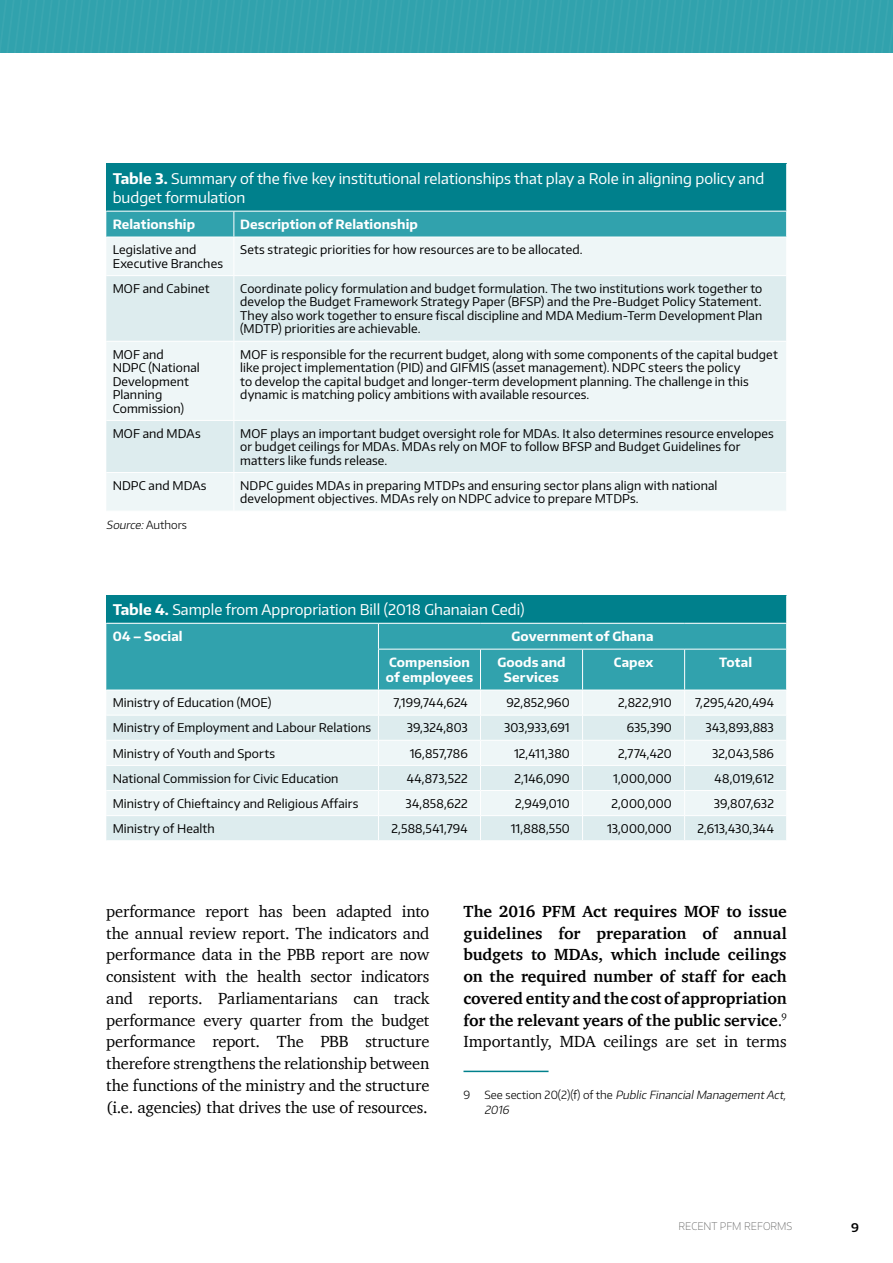
<style>
.page{position:relative;width:893px;height:1263px;background:#fff}
.page>*{position:absolute;margin:0;border:0;box-sizing:border-box;transform-origin:0 0}
.t1{font:16.5px/21.8px "Charter";letter-spacing:-.015em;color:#000;text-align:justify}
.t2{font:700 16.5px/21.8px "Charter";letter-spacing:-.005em;color:#000;text-align:justify}
.t3{font:14.7px/19.5px "Encode Sans";color:#fff}
.t4{font:700 12.75px/15px "Encode Sans";letter-spacing:.01em;color:#fff}
.t5{font:12px/13.5px "Encode Sans";letter-spacing:.01em;color:#000}
.t6{font:600 12px "Encode Sans";color:#000}
.t7{font:italic 300 11.25px/15px "Encode Sans";color:#000}
.t8{font:300 11.25px "Encode Sans";color:#000}
.t9{font:100 10.5px "Encode Sans";color:#565655}
.s1{font-weight:700}
.s2{font-style:normal}
.s3{font-weight:400}
</style>
<div class="page">
<svg style="left:0;top:0;width:893px;height:53px;background:#33a2ad"></svg>
<hr style="left:463px;top:1071px;width:86px;height:1px;background:#00808c">
<div style="left:106px;top:164px;width:681px;height:47px;background:#00808c"></div>
<div style="left:106px;top:238px;width:680px;height:273px;background:#eef6f7"></div>
<svg style="left:106px;top:276px;width:680px;height:196px;background:#e3f0f1"></svg>
<hr style="left:233px;top:237px;width:1px;height:38px;background:#fff">
<hr style="left:106px;top:275px;width:128px;height:1px;background:#fff">
<hr style="left:234px;top:275px;width:553px;height:1px;background:#fff">
<hr style="left:233px;top:276px;width:1px;height:65px;background:#fff">
<hr style="left:106px;top:341px;width:128px;height:1px;background:#fff">
<hr style="left:234px;top:341px;width:553px;height:1px;background:#fff">
<hr style="left:233px;top:342px;width:1px;height:78px;background:#fff">
<hr style="left:233px;top:421px;width:1px;height:51px;background:#fff">
<hr style="left:106px;top:472px;width:128px;height:1px;background:#fff">
<hr style="left:234px;top:472px;width:553px;height:1px;background:#fff">
<hr style="left:233px;top:473px;width:1px;height:38px;background:#fff">
<hr style="left:106px;top:420px;width:128px;height:1px;background:#fff">
<hr style="left:234px;top:420px;width:553px;height:1px;background:#fff">
<hr style="left:786px;top:164px;width:1px;height:47px;background:#fff">
<svg style="left:106px;top:211px;width:681px;height:26px;background:#3aa6b0"></svg>
<div style="left:106px;top:595px;width:681px;height:28px;background:#00808c"></div>
<div style="left:106px;top:624px;width:680px;height:66px;background:#31a2ad"></div>
<div style="left:106px;top:691px;width:680px;height:24px;background:#eef6f7"></div>
<svg style="left:106px;top:716px;width:680px;height:124px;background:#e3f0f1"></svg>
<svg style="left:378px;top:624px;width:1px;height:25px"></svg>
<hr style="left:378px;top:649px;width:102px;height:1px;background:#fff">
<hr style="left:378px;top:649px;width:1px;height:41px;background:#fff">
<hr style="left:480px;top:649px;width:103px;height:1px;background:#fff">
<hr style="left:480px;top:649px;width:1px;height:41px;background:#fff">
<hr style="left:583px;top:649px;width:102px;height:1px;background:#fff">
<hr style="left:582px;top:649px;width:1px;height:41px;background:#fff">
<hr style="left:685px;top:649px;width:102px;height:1px;background:#fff">
<hr style="left:684px;top:649px;width:1px;height:41px;background:#fff">
<hr style="left:106px;top:740px;width:272px;height:1px;background:#fff">
<hr style="left:378px;top:740px;width:102px;height:1px;background:#fff">
<hr style="left:480px;top:740px;width:103px;height:1px;background:#fff">
<hr style="left:583px;top:740px;width:102px;height:1px;background:#fff">
<hr style="left:685px;top:740px;width:102px;height:1px;background:#fff">
<hr style="left:106px;top:765px;width:272px;height:1px;background:#fff">
<hr style="left:378px;top:765px;width:102px;height:1px;background:#fff">
<hr style="left:480px;top:765px;width:103px;height:1px;background:#fff">
<hr style="left:583px;top:765px;width:102px;height:1px;background:#fff">
<hr style="left:685px;top:765px;width:102px;height:1px;background:#fff">
<hr style="left:106px;top:790px;width:272px;height:1px;background:#fff">
<hr style="left:378px;top:790px;width:102px;height:1px;background:#fff">
<hr style="left:480px;top:790px;width:103px;height:1px;background:#fff">
<hr style="left:583px;top:790px;width:102px;height:1px;background:#fff">
<hr style="left:685px;top:790px;width:102px;height:1px;background:#fff">
<hr style="left:106px;top:815px;width:272px;height:1px;background:#fff">
<hr style="left:378px;top:815px;width:102px;height:1px;background:#fff">
<svg style="left:378px;top:691px;width:1px;height:149px"></svg>
<hr style="left:480px;top:815px;width:103px;height:1px;background:#fff">
<svg style="left:480px;top:691px;width:1px;height:149px"></svg>
<hr style="left:583px;top:815px;width:102px;height:1px;background:#fff">
<svg style="left:582px;top:691px;width:1px;height:149px"></svg>
<hr style="left:685px;top:815px;width:102px;height:1px;background:#fff">
<svg style="left:684px;top:691px;width:1px;height:149px"></svg>
<svg style="left:786px;top:595px;width:1px;height:54px"></svg>
<p class="t3" style="left:113px;top:168px;width:653px"><span class="s1">Table 3.</span> Summary of the five key institutional relationships that play a Role in aligning policy and budget formulation</p>
<p class="t4" style="left:113px;top:216px;width:84px">Relationship</p>
<p class="t4" style="left:240px;top:216px;width:179px">Description of Relationship</p>
<p class="t5" style="left:113px;top:243px;width:112px">Legislative and<br>Executive Branches</p>
<p class="t5" style="left:240px;top:243px;width:344px">Sets strategic priorities for how resources are to be allocated.</p>
<p class="t5" style="left:113px;top:281px;width:98px">MOF and Cabinet</p>
<p class="t5" style="left:240px;top:281px;width:524px;text-align:justify">Coordinate policy formulation and budget formulation. The two institutions work together to develop the Budget Framework Strategy Paper (BFSP) and the Pre-Budget Policy Statement.<br>They also work together to ensure fiscal discipline and MDA Medium-Term Development Plan (MDTP) priorities are achievable.</p>
<p class="t5" style="left:113px;top:347px;width:89px">MOF and<br>NDPC (National<br>Development<br>Planning<br>Commission)</p>
<p class="t5" style="left:240px;top:347px;width:539px">MOF is responsible for the recurrent budget, along with some components of the capital budget like project implementation (PID) and GIFMIS (asset management). NDPC steers the policy<br>to develop the capital budget and longer-term development planning. The challenge in this dynamic is matching policy ambitions with available resources.</p>
<p class="t5" style="left:113px;top:426px;width:90px">MOF and MDAs</p>
<p class="t5" style="left:240px;top:426px;width:535px">MOF plays an important budget oversight role for MDAs. It also determines resource envelopes or budget ceilings for MDAs. MDAs rely on MOF to follow BFSP and Budget Guidelines for matters like funds release.</p>
<p class="t5" style="left:113px;top:478px;width:95px">NDPC and MDAs</p>
<p class="t5" style="left:240px;top:478px;width:479px">NDPC guides MDAs in preparing MTDPs and ensuring sector plans align with national development objectives. MDAs rely on NDPC advice to prepare MTDPs.</p>
<p class="t7" style="left:106px;top:517px;width:82px">Source:<span class="s2">Authors</span></p>
<p class="t3" style="left:113px;top:600px;width:413px"><span class="s1">Table 4.</span> Sample from Appropriation Bill (2018 Ghanaian Cedi)</p>
<p class="t4" style="left:113px;top:629px;width:71px">04 – Social</p>
<p class="t4" style="left:512px;top:629px;width:143px">Government of Ghana</p>
<p class="t4" style="left:386px;top:654px;width:89px">Compension of employees</p>
<p class="t4" style="left:497px;top:654px;width:70px;text-align:center">Goods and<br>Services</p>
<p class="t4" style="left:614px;top:654px;width:41px">Capex</p>
<p class="t4" style="left:719px;top:654px;width:34px">Total</p>
<p class="t5" style="left:113px;top:696px;width:160px">Ministry of Education (MOE)</p>
<p class="t5" style="left:394px;top:696px;width:76px">7,199,744,624</p>
<p class="t5" style="left:506px;top:696px;width:65px">92,852,960</p>
<p class="t5" style="left:618px;top:696px;width:55px">2,822,910</p>
<p class="t5" style="left:695px;top:696px;width:80px">7,295,420,494</p>
<p class="t5" style="left:113px;top:721px;width:260px">Ministry of Employment and Labour Relations</p>
<p class="t5" style="left:407px;top:721px;width:63px">39,324,803</p>
<p class="t5" style="left:504px;top:721px;width:67px">303,933,691</p>
<p class="t5" style="left:627px;top:721px;width:47px">635,390</p>
<p class="t5" style="left:705px;top:721px;width:70px">343,893,883</p>
<p class="t5" style="left:113px;top:746px;width:164px">Ministry of Youth and Sports</p>
<p class="t5" style="left:410px;top:746px;width:60px">16,857,786</p>
<p class="t5" style="left:514px;top:746px;width:57px">12,411,380</p>
<p class="t5" style="left:618px;top:746px;width:55px">2,774,420</p>
<p class="t5" style="left:712px;top:746px;width:63px">32,043,586</p>
<p class="t5" style="left:113px;top:771px;width:227px">National Commission for Civic Education</p>
<p class="t5" style="left:407px;top:771px;width:62px">44,873,522</p>
<p class="t5" style="left:515px;top:771px;width:57px">2,146,090</p>
<p class="t5" style="left:613px;top:771px;width:60px">1,000,000</p>
<p class="t5" style="left:715px;top:771px;width:61px">48,019,612</p>
<p class="t5" style="left:113px;top:796px;width:247px">Ministry of Chieftaincy and Religious Affairs</p>
<p class="t5" style="left:406px;top:796px;width:64px">34,858,622</p>
<p class="t5" style="left:515px;top:796px;width:56px">2,949,010</p>
<p class="t5" style="left:611px;top:796px;width:62px">2,000,000</p>
<p class="t5" style="left:714px;top:796px;width:62px">39,807,632</p>
<p class="t5" style="left:113px;top:821px;width:104px">Ministry of Health</p>
<p class="t5" style="left:392px;top:821px;width:78px">2,588,541,794</p>
<p class="t5" style="left:511px;top:821px;width:61px">11,888,550</p>
<p class="t5" style="left:607px;top:821px;width:66px">13,000,000</p>
<p class="t5" style="left:697px;top:821px;width:78px">2,613,430,344</p>
<p class="t1" style="left:106px;top:900px;width:325px">performance report has been adapted into the annual review report. The indicators and performance data in the PBB report are now consistent with the health sector indicators and reports. Parliamentarians can track performance every quarter from the budget performance report. The PBB structure therefore strengthens the relationship between the functions of the ministry and the structure (i.e. agencies) that drives the use of resources.</p>
<p class="t2" style="left:463px;top:900px;width:325px">The 2016 PFM Act requires MOF to issue guidelines for preparation of annual budgets to MDAs, which include ceilings on the required number of staff for each covered entity and the cost of appropriation for the relevant years of the public service<span class="s3">.</span><sup>9<br></sup><span class="s3">Importantly, MDA ceilings are set in terms</span></p>
<p class="t8" style="left:463px;top:1087px;width:8px">9</p>
<p class="t7" style="left:484px;top:1087px;width:305px"><span class="s2">S e e s e ct i o n 2 0 ( 2 ) (f) of t h e</span> Public FinancialManagementAct,<br>2016</p>
<p class="t9" style="left:679px;top:1219px;width:115px">RECENT PFM REFORMS</p>
<p class="t6" style="left:851px;top:1219px;width:9px">9</p>
</div>
